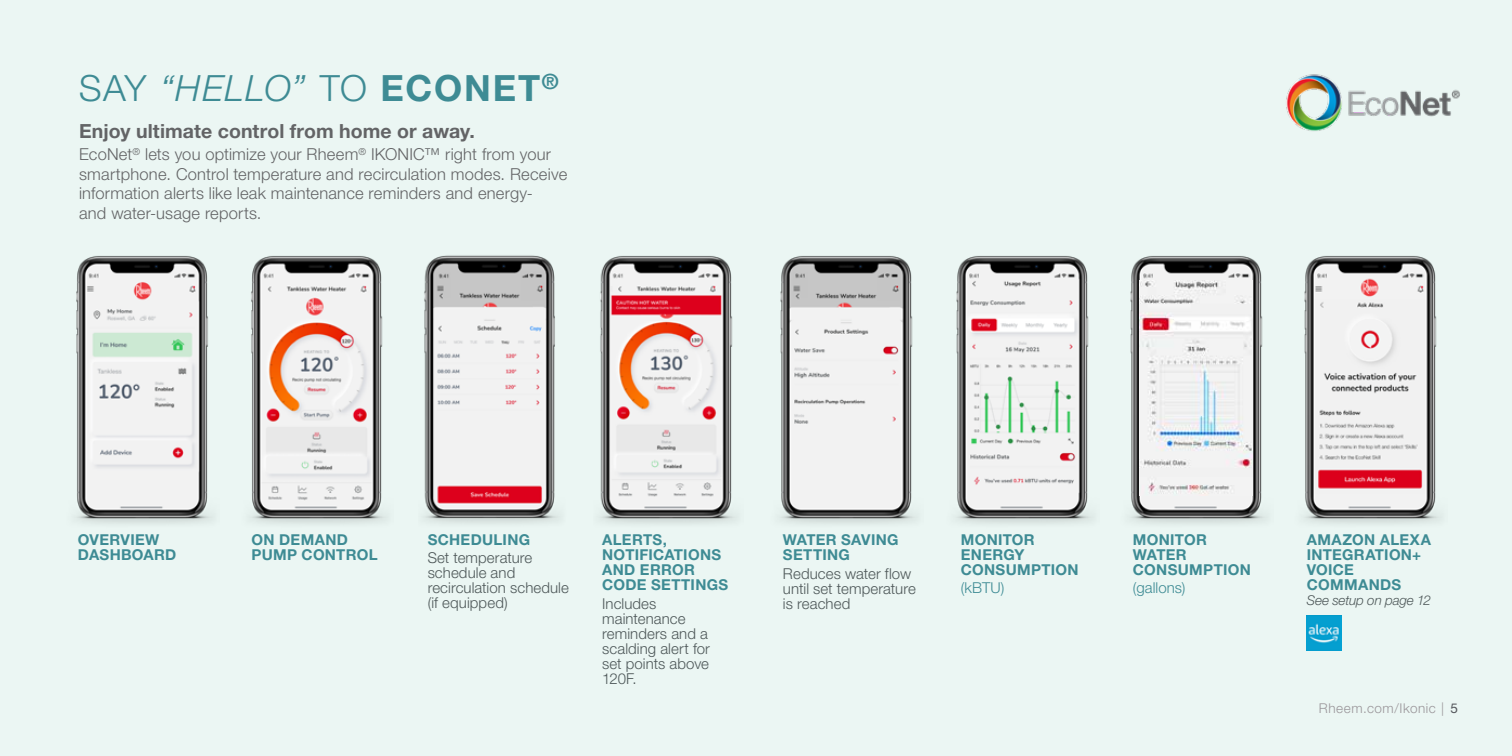
<style>
.page{position:relative;width:1512px;height:756px;background:#ebf6f3}
.page>*{position:absolute;margin:0;border:0;box-sizing:border-box;transform-origin:0 0}
.t1{font:italic 300 36.15px "Rheem Sans";letter-spacing:.035em;color:#3e8b94}
.t2{font:700 19.5px "Rheem Sans";letter-spacing:.005em;color:#636466}
.t3{font:300 16.5px/19.5px "Rheem Sans";letter-spacing:.01em;color:#636466}
.t4{font:700 15px/15px "Rheem Sans";letter-spacing:.02em;color:#3e8b94}
.t5{font:300 15px/15px "Rheem Sans";letter-spacing:.005em;color:#4e5859}
.t6{font:300 15px "Rheem Sans";letter-spacing:.005em;color:#3e8b94}
.t7{font:300 13.5px "Rheem Sans";letter-spacing:.04em;color:#9a969a}
.t8{font:italic 300 13.5px "Rheem Sans";letter-spacing:-.015em;color:#4e5859}
.s1{font-style:normal}
.s2{font-weight:700;font-style:normal}
.s3{font-weight:400;color:#54565b}
</style>
<div class="page">
<img style="left:599px;top:256px;width:138px;height:268px">
<img style="left:423px;top:255px;width:137px;height:269px">
<img style="left:780px;top:256px;width:138px;height:268px">
<img style="left:1304px;top:256px;width:138px;height:268px">
<img style="left:250px;top:256px;width:138px;height:268px">
<img style="left:75px;top:256px;width:138px;height:268px">
<img style="left:1286px;top:74px;width:174px;height:57px">
<img style="left:1130px;top:256px;width:138px;height:268px">
<img style="left:956px;top:256px;width:138px;height:268px">
<img style="left:1140px;top:280px;width:112px;height:215px">
<img style="left:1307px;top:615px;width:35px;height:36px">
<h1 class="t1" style="left:79px;top:66px;width:481px"><span class="s1">SAY</span> “HELLO” <span class="s1">TO</span> <span class="s2">ECONET</span><sup>®</sup></h1>
<h2 class="t2" style="left:79px;top:119px;width:397px">Enjoy ultimate control from home or away.</h2>
<p class="t3" style="left:79px;top:145px;width:490px">EcoNet<sup>®</sup> lets you optimize your Rheem<sup>®</sup> IKONIC™ right from your smartphone. Control temperature and recirculation modes. Receive information alerts like leak maintenance reminders and energy-<br>and water-usage reports.</p>
<p class="t4" style="left:428px;top:532px;width:104px">SCHEDULING</p>
<p class="t5" style="left:428px;top:551px;width:143px">Set temperature schedule and recirculation schedule (if equipped)</p>
<p class="t4" style="left:78px;top:532px;width:100px">OVERVIEW<br>DASHBOARD</p>
<p class="t4" style="left:961px;top:532px;width:119px">MONITOR<br>ENERGY<br>CONSUMPTION</p>
<p class="t6" style="left:961px;top:579px;width:45px">(kBTU)</p>
<p class="t4" style="left:783px;top:532px;width:117px">WATER SAVING<br>SETTING</p>
<p class="t5" style="left:783px;top:566px;width:134px">Reduces water flow until set temperature is reached</p>
<p class="t4" style="left:252px;top:532px;width:127px">ON DEMAND<br>PUMP CONTROL</p>
<p class="t4" style="left:602px;top:532px;width:128px">ALERTS,<br>NOTIFICATIONS<br>AND ERROR<br>CODE SETTINGS</p>
<p class="t5" style="left:602px;top:596px;width:109px">Includes maintenance reminders and a scalding alert for set points above<br>120F.</p>
<p class="t4" style="left:1133px;top:532px;width:119px">MONITOR<br>WATER<br>CONSUMPTION</p>
<p class="t6" style="left:1133px;top:579px;width:54px">(gallons)</p>
<p class="t4" style="left:1307px;top:532px;width:126px">AMAZON ALEXA<br>INTEGRATION+<br>VOICE<br>COMMANDS</p>
<p class="t8" style="left:1307px;top:592px;width:126px">See setup on page 12</p>
<p class="t7" style="left:1319px;top:700px;width:141px">Rheem.com/Ikonic | <span class="s3">5</span></p>
</div>
